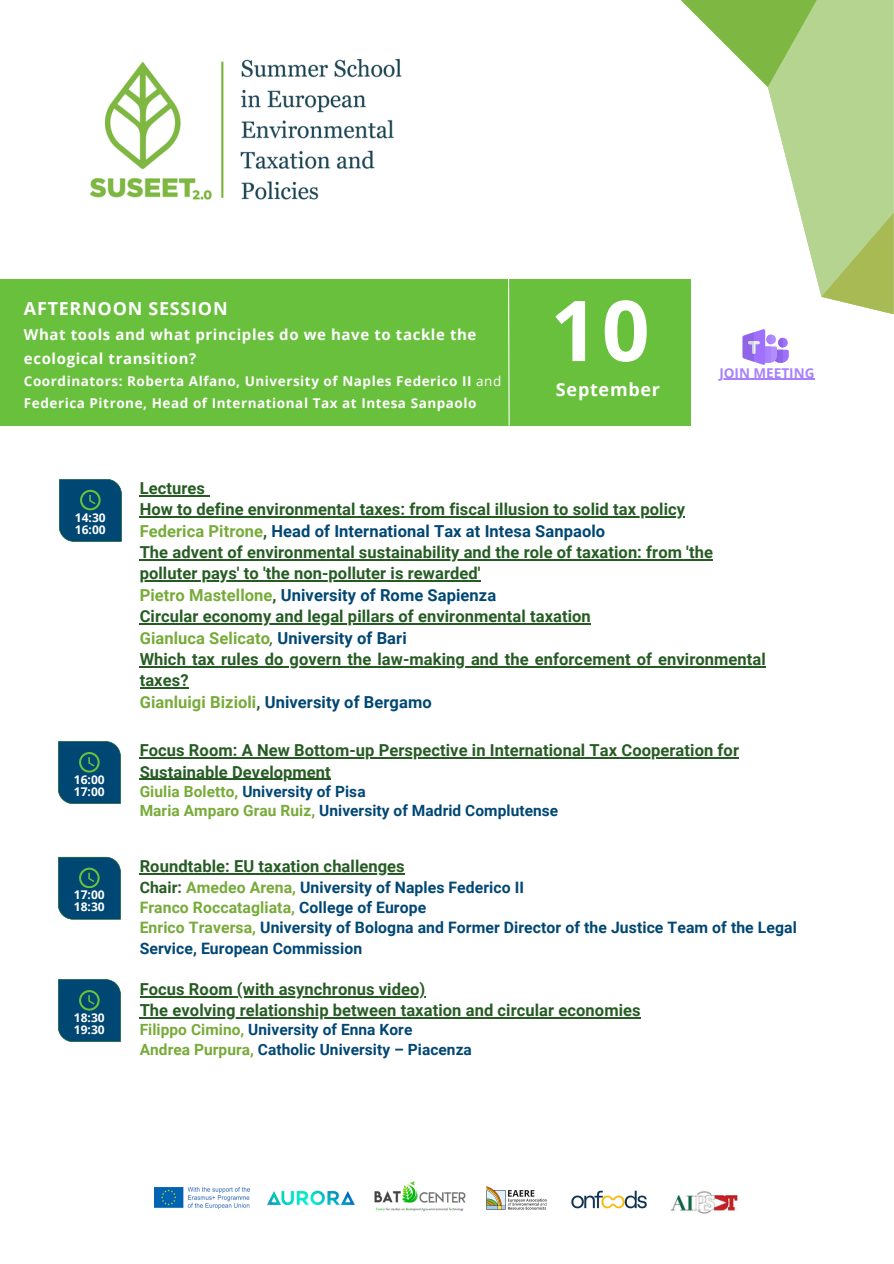
<style>
.page{position:relative;width:894px;height:1264px;background:#fff}
.page>*{position:absolute;margin:0;border:0;box-sizing:border-box;transform-origin:0 0}
.t1{font:700 84px "Open Sans";color:#fff}
.t2{font:700 18px "Open Sans";letter-spacing:.04em;color:#fff}
.t3{font:700 16.5px/21.3px "Roboto";letter-spacing:.005em;color:#265c23}
.t4{font:700 15.75px/20.2px "Roboto";letter-spacing:.005em;color:#004774}
.t5{font:700 15.45px/19.2px "Roboto";letter-spacing:.005em;color:#004774}
.t6{font:700 15px/23.7px "Open Sans";letter-spacing:.04em;color:#fff}
.t7{font:700 13.5px/21.3px "Open Sans";letter-spacing:.04em;color:#fff}
.t8{font:700 13.5px "Open Sans";color:#a981fa}
.t9{font:700 12px "Open Sans";color:#fff}
.s1{font-weight:400}
.s2{color:#77ab39}
.s3{color:#004774}
.s4{font-weight:400;font-style:italic}
.s5{color:#265c23}
</style>
<div class="page">
<svg style="left:680px;top:0;width:213px;height:314px"></svg>
<img style="left:89px;top:58px;width:313px;height:142px">
<div style="left:0;top:279px;width:690px;height:146px;background:#69c03d"></div>
<svg style="left:507px;top:279px;width:3px;height:147px"></svg>
<svg style="left:59px;top:479px;width:63px;height:62px;background:#0b5173"></svg>
<hr style="left:140px;top:495px;width:65px;height:1px;background:#265c23">
<hr style="left:140px;top:516px;width:545px;height:1px;background:#265c23">
<hr style="left:140px;top:559px;width:572px;height:1px;background:#265c23">
<hr style="left:140px;top:580px;width:340px;height:1px;background:#265c23">
<hr style="left:140px;top:623px;width:450px;height:1px;background:#265c23">
<hr style="left:140px;top:666px;width:625px;height:1px;background:#265c23">
<hr style="left:140px;top:687px;width:48px;height:1px;background:#265c23">
<hr style="left:140px;top:757px;width:599px;height:1px;background:#265c23">
<hr style="left:140px;top:778px;width:191px;height:1px;background:#265c23">
<svg style="left:58px;top:741px;width:63px;height:63px;background:#0c5273"></svg>
<hr style="left:140px;top:873px;width:265px;height:1px;background:#265c23">
<svg style="left:58px;top:856px;width:63px;height:63px;background:#0f5375"></svg>
<svg style="left:742px;top:329px;width:46px;height:36px"></svg>
<hr style="left:719px;top:378px;width:95px;height:2px;background:#a981fa">
<img style="left:155px;top:1187px;width:94px;height:21px">
<img style="left:267px;top:1190px;width:88px;height:16px">
<img style="left:374px;top:1181px;width:92px;height:30px">
<img style="left:670px;top:1191px;width:68px;height:22px">
<img style="left:486px;top:1186px;width:61px;height:24px">
<img style="left:571px;top:1190px;width:76px;height:19px">
<hr style="left:140px;top:995px;width:285px;height:2px;background:#265c23">
<hr style="left:140px;top:1017px;width:500px;height:1px;background:#265c23">
<svg style="left:58px;top:979px;width:63px;height:63px;background:#0c5273"></svg>
<p class="t2" style="left:24px;top:296px;width:205px">AFTERNOON SESSION</p>
<p class="t6" style="left:24px;top:322px;width:454px">What tools and what principles do we have to tackle the ecological transition?</p>
<p class="t7" style="left:24px;top:370px;width:478px">Coordinators: Roberta Alfano, University of Naples Federico II <span class="s1">and<br></span>Federica Pitrone, Head of International Tax at Intesa Sanpaolo</p>
<h1 class="t1" style="left:550px;top:271px;width:101px">10</h1>
<h4 class="t2" style="left:556px;top:376px;width:106px">September</h4>
<p class="t8" style="left:719px;top:363px;width:96px">JOIN MEETING</p>
<p class="t9" style="left:75px;top:508px;width:32px">14:30</p>
<p class="t9" style="left:75px;top:520px;width:32px">16:00</p>
<p class="t9" style="left:74px;top:771px;width:32px">16:00</p>
<p class="t9" style="left:74px;top:783px;width:32px">17:00</p>
<p class="t9" style="left:74px;top:886px;width:32px">17:00</p>
<p class="t9" style="left:74px;top:898px;width:32px">18:30</p>
<p class="t9" style="left:74px;top:1008px;width:32px">18:30</p>
<p class="t9" style="left:74px;top:1020px;width:32px">19:30</p>
<h5 class="t3" style="left:140px;top:477px;width:67px">Lectures</h5>
<p class="t3" style="left:140px;top:499px;width:546px">How to define environmental taxes: from fiscal illusion to solid tax policy<br><span class="s2">Federica Pitrone</span>, <span class="s3">Head of International Tax at Intesa Sanpaolo</span></p>
<p class="t3" style="left:140px;top:542px;width:574px">The advent of environmental sustainability and the role of taxation: from 'the</p>
<p class="t3" style="left:140px;top:563px;width:358px">polluter pays' to 'the non-polluter is rewarded'<br><span class="s2">Pietro Mastellone</span>, <span class="s3">University of Rome Sapienza</span></p>
<p class="t3" style="left:140px;top:606px;width:452px">Circular economy and legal pillars of environmental taxation<br><span class="s2">Gianluca Selicato</span><span class="s4">,</span> <span class="s3">University of Bari</span></p>
<h2 class="t3" style="left:140px;top:648px;width:627px">Which tax rules do govern the law-making and the enforcement of environmental taxes?<br><span class="s2">Gianluigi Bizioli</span>, <span class="s3">University of Bergamo</span></h2>
<p class="t3" style="left:140px;top:739px;width:600px">Focus Room: A New Bottom-up Perspective in International Tax Cooperation for</p>
<p class="t3" style="left:140px;top:761px;width:193px">Sustainable Development</p>
<p class="t5" style="left:140px;top:781px;width:420px"><span class="s2">Giulia Boletto,</span> University of Pisa<br><span class="s2">Maria Amparo Grau Ruiz,</span> University of Madrid Complutense</p>
<h1 class="t3" style="left:140px;top:856px;width:266px">Roundtable: EU taxation challenges</h1>
<h1 class="t4" style="left:140px;top:877px;width:658px"><span class="s5">Chair:</span> <span class="s2">Amedeo Arena,</span> University of Naples Federico II<br><span class="s2">Franco Roccatagliata,</span> College of Europe<br><span class="s2">Enrico Traversa,</span> University of Bologna and Former Director of the Justice Team of the Legal Service, European Commission</h1>
<h1 class="t3" style="left:140px;top:978px;width:287px">Focus Room (with asynchronus video)</h1>
<p class="t3" style="left:140px;top:999px;width:502px">The evolving relationship between taxation and circular economies</p>
<p class="t5" style="left:140px;top:1020px;width:333px"><span class="s2">Filippo Cimino,</span> University of Enna Kore<br><span class="s2">Andrea Purpura,</span> Catholic University – Piacenza</p>
</div>
